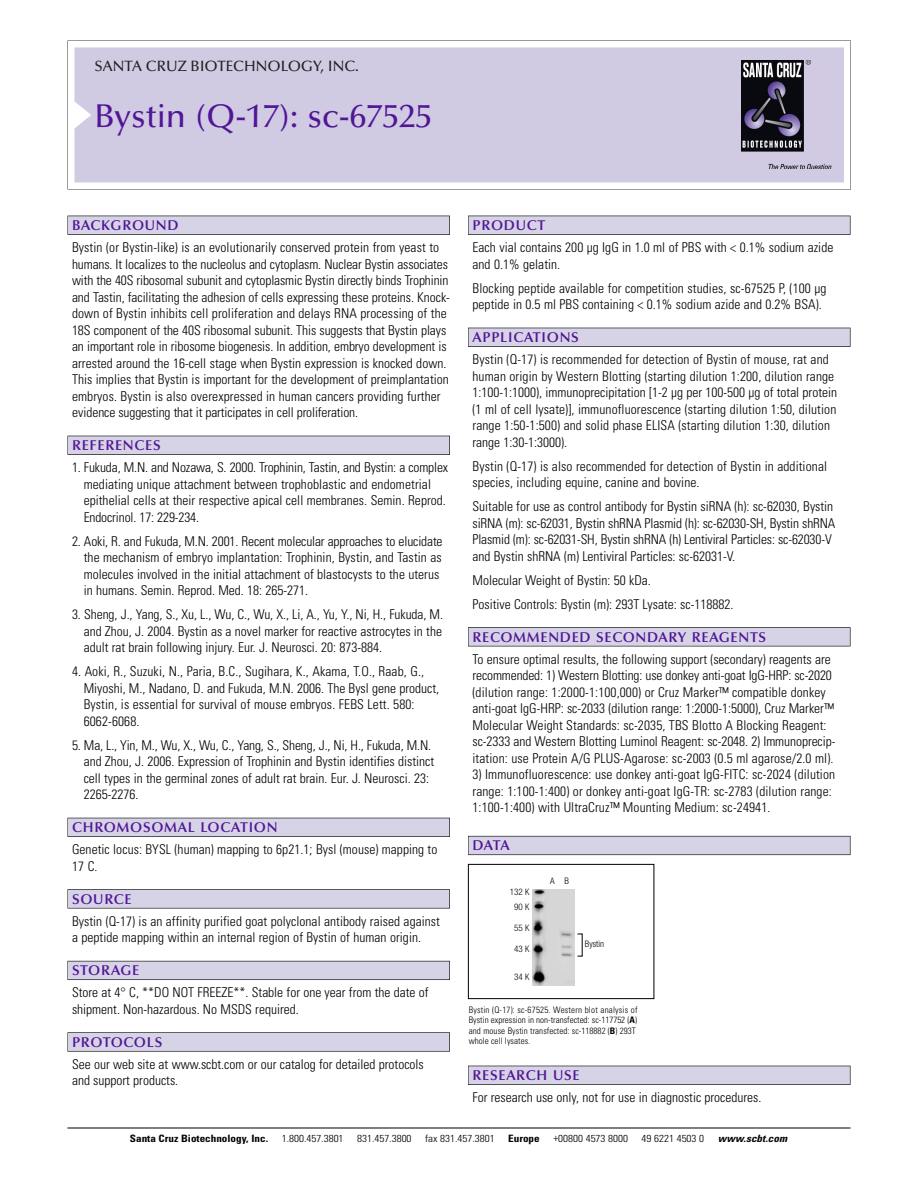
<style>
.page{position:relative;width:918px;height:1188px;background:#fff}
.page>*{position:absolute;margin:0;border:0;box-sizing:border-box;transform-origin:0 0}
.t1{font:500 33px "Optima";color:#511695}
.t2{font:500 15px "Optima";color:#231f20}
.t3{font:600 14.25px "Optima";letter-spacing:.05em;color:#511695}
.t4{font:300 condensed 13.5px/16.5px "Univers";letter-spacing:.005em;color:#000}
.t5{font:300 condensed 10.2px "Univers";color:#000;scale:1.1 1}
.t6{font:700 condensed 10.2px "Univers";color:#000;scale:1.1 1}
.t7{font:italic 700 condensed 10.2px "Univers";letter-spacing:.005em;color:#000;scale:1.1 1}
.t8{font:300 condensed 9px/10.5px "Univers";letter-spacing:.005em;color:#000}
.t9{font:300 condensed 9px/14.1px "Helvetica Neue";color:#000;text-align:center}
.s1{font-weight:700}
</style>
<div class="page">
<svg style="left:68px;top:40px;width:783px;height:149px"></svg>
<div style="left:74px;top:47px;width:770px;height:135px;background:#d1cae3"></div>
<img style="left:741px;top:60px;width:90px;height:108px">
<div style="left:68px;top:216px;width:382px;height:19px;background:#525155"></div>
<div style="left:68px;top:216px;width:381px;height:18px;background:#d7d3e7"></div>
<div style="left:68px;top:436px;width:382px;height:19px;background:#515055"></div>
<div style="left:68px;top:436px;width:381px;height:18px;background:#d7d3e7"></div>
<div style="left:68px;top:818px;width:382px;height:19px;background:#525158"></div>
<div style="left:68px;top:818px;width:381px;height:18px;background:#d7d3e7"></div>
<div style="left:68px;top:889px;width:382px;height:19px;background:#575759"></div>
<div style="left:68px;top:890px;width:381px;height:18px;background:#d7d3e7"></div>
<div style="left:68px;top:961px;width:382px;height:19px;background:#5b5a62"></div>
<div style="left:68px;top:961px;width:381px;height:18px;background:#d7d3e7"></div>
<div style="left:68px;top:1032px;width:382px;height:20px;background:#626263"></div>
<div style="left:68px;top:1033px;width:381px;height:18px;background:#d7d3e7"></div>
<div style="left:468px;top:216px;width:382px;height:19px;background:#525155"></div>
<div style="left:468px;top:216px;width:382px;height:18px;background:#d7d3e7"></div>
<div style="left:468px;top:328px;width:382px;height:19px;background:#515055"></div>
<div style="left:468px;top:328px;width:382px;height:18px;background:#d7d3e7"></div>
<div style="left:468px;top:627px;width:382px;height:19px;background:#545357"></div>
<div style="left:468px;top:628px;width:382px;height:18px;background:#d7d3e7"></div>
<div style="left:468px;top:836px;width:382px;height:19px;background:#66646e"></div>
<div style="left:468px;top:836px;width:382px;height:18px;background:#d7d3e7"></div>
<div style="left:468px;top:1066px;width:382px;height:19px;background:#515055"></div>
<div style="left:468px;top:1066px;width:382px;height:18px;background:#d7d3e7"></div>
<hr style="left:68px;top:1128px;width:782px;height:1px;background:#000">
<div style="left:468px;top:864px;width:186px;height:135px;border:1px solid #000"></div>
<img style="left:533px;top:889px;width:41px;height:96px">
<p class="t2" style="left:94px;top:61px;width:266px">SANTA CRUZ BIOTECHNOLOGY, INC.</p>
<h1 class="t1" style="left:94px;top:103px;width:339px">Bystin (Q-17): sc-67525</h1>
<p class="t3" style="left:72px;top:219px;width:108px">BACKGROUND</p>
<p class="t4" style="left:72px;top:240px;width:379px">Bystin (or Bystin-like) is an evolutionarily conserved protein from yeast to humans. It localizes to the nucleolus and cytoplasm. Nuclear Bystin associates with the 40S ribosomal subunit and cytoplasmic Bystin directly binds Trophinin and Tastin, facilitating the adhesion of cells expressing these proteins. Knock&shy;down of Bystin inhibits cell proliferation and delays RNA processing of the 18S component of the 40S ribosomal subunit. This suggests that Bystin plays an important role in ribosome biogenesis. In addition, embryo development is arrested around the 16-cell stage when Bystin expression is knocked down.<br>This implies that Bystin is important for the development of preimplantation embryos. Bystin is also overexpressed in human cancers providing further evidence suggesting that it participates in cell proliferation.</p>
<p class="t3" style="left:72px;top:440px;width:90px">REFERENCES</p>
<p class="t4" style="left:84px;top:460px;width:366px;text-indent:-12px">1. Fukuda, M.N. and Nozawa, S. 2000. Trophinin, Tastin, and Bystin: a complex mediating unique attachment between trophoblastic and endometrial epithelial cells at their respective apical cell membranes. Semin. Reprod.<br>Endocrinol. 17: 229-234.</p>
<p class="t4" style="left:84px;top:534px;width:360px;text-indent:-12px">2. Aoki, R. and Fukuda, M.N. 2001. Recent molecular approaches to elucidate the mechanism of embryo implantation: Trophinin, Bystin, and Tastin as molecules involved in the initial attachment of blastocysts to the uterus in humans. Semin. Reprod. Med. 18: 265-271.</p>
<p class="t4" style="left:84px;top:607px;width:361px;text-align:justify;text-indent:-12px">3. Sheng, J., Yang, S., Xu, L., Wu, C., Wu, X., Li, A., Yu, Y., Ni, H., Fukuda, M. and Zhou, J. 2004. Bystin as a novel marker for reactive astrocytes in the adult rat brain following injury. Eur. J. Neurosci. 20: 873-884.</p>
<p class="t4" style="left:84px;top:664px;width:357px;text-indent:-12px">4. Aoki, R., Suzuki, N., Paria, B.C., Sugihara, K., Akama, T.O., Raab, G., Miyoshi, M., Nadano, D. and Fukuda, M.N. 2006. The Bysl gene product, Bystin, is essential for survival of mouse embryos. FEBS Lett. 580:<br>6062-6068.</p>
<p class="t4" style="left:84px;top:738px;width:352px;text-indent:-12px">5. Ma, L., Yin, M., Wu, X., Wu, C., Yang, S., Sheng, J., Ni, H., Fukuda, M.N. and Zhou, J. 2006. Expression of Trophinin and Bystin identifies distinct cell types in the germinal zones of adult rat brain. Eur. J. Neurosci. 23:<br>2265-2276.</p>
<p class="t3" style="left:72px;top:822px;width:207px">CHROMOSOMAL LOCATION</p>
<p class="t4" style="left:72px;top:842px;width:367px">Genetic locus: BYSL (human) mapping to 6p21.1; Bysl (mouse) mapping to<br>17 C.</p>
<p class="t3" style="left:72px;top:893px;width:61px">SOURCE</p>
<p class="t4" style="left:72px;top:914px;width:369px">Bystin (Q-17) is an affinity purified goat polyclonal antibody raised against a peptide mapping within an internal region of Bystin of human origin.</p>
<p class="t3" style="left:72px;top:965px;width:69px">STORAGE</p>
<p class="t4" style="left:72px;top:985px;width:358px">Store at 4° C, **DO NOT FREEZE**. Stable for one year from the date of shipment. Non-hazardous. No MSDS required.</p>
<p class="t3" style="left:72px;top:1036px;width:92px">PROTOCOLS</p>
<p class="t4" style="left:72px;top:1057px;width:353px">See our web site at www.scbt.com or our catalog for detailed protocols and support products.</p>
<p class="t3" style="left:473px;top:219px;width:74px">PRODUCT</p>
<p class="t4" style="left:473px;top:240px;width:362px">Each vial contains 200 µg IgG in 1.0 ml of PBS with &lt; 0.1% sodium azide and 0.1% gelatin.</p>
<p class="t4" style="left:473px;top:281px;width:356px">Blocking peptide available for competition studies, sc-67525 P, (100 µg peptide in 0.5 ml PBS containing &lt; 0.1% sodium azide and 0.2% BSA).</p>
<p class="t3" style="left:473px;top:332px;width:108px">APPLICATIONS</p>
<p class="t4" style="left:473px;top:352px;width:366px">Bystin (Q-17) is recommended for detection of Bystin of mouse, rat and human origin by Western Blotting (starting dilution 1:200, dilution range 1:100-1:1000), immunoprecipitation [1-2 µg per 100-500 µg of total protein (1 ml of cell lysate)], immunofluorescence (starting dilution 1:50, dilution range 1:50-1:500) and solid phase ELISA (starting dilution 1:30, dilution range 1:30-1:3000).</p>
<p class="t4" style="left:473px;top:459px;width:356px">Bystin (Q-17) is also recommended for detection of Bystin in additional species, including equine, canine and bovine.</p>
<p class="t4" style="left:473px;top:499px;width:364px">Suitable for use as control antibody for Bystin siRNA (h): sc-62030, Bystin siRNA (m): sc-62031, Bystin shRNA Plasmid (h): sc-62030-SH, Bystin shRNA Plasmid (m): sc-62031-SH, Bystin shRNA (h) Lentiviral Particles: sc-62030-V and Bystin shRNA (m) Lentiviral Particles: sc-62031-V.</p>
<p class="t4" style="left:473px;top:569px;width:262px;line-height:24px">Molecular Weight of Bystin: 50 kDa.<br>Positive Controls: Bystin (m): 293T Lysate: sc-118882.</p>
<p class="t3" style="left:473px;top:631px;width:295px">RECOMMENDED SECONDARY REAGENTS</p>
<p class="t4" style="left:473px;top:652px;width:364px">To ensure optimal results, the following support (secondary) reagents are recommended: 1) Western Blotting: use donkey anti-goat IgG-HRP: sc-2020 (dilution range: 1:2000-1:100,000) or Cruz Marker™ compatible donkey anti-goat IgG-HRP: sc-2033 (dilution range: 1:2000-1:5000), Cruz Marker™ Molecular Weight Standards: sc-2035, TBS Blotto A Blocking Reagent: sc-2333 and Western Blotting Luminol Reagent: sc-2048. 2) Immunoprecip&shy;itation: use Protein A/G PLUS-Agarose: sc-2003 (0.5 ml agarose/2.0 ml).</p>
<p class="t4" style="left:473px;top:767px;width:364px">3) Immunofluorescence: use donkey anti-goat IgG-FITC: sc-2024 (dilution range: 1:100-1:400) or donkey anti-goat IgG-TR: sc-2783 (dilution range:<br>1:100-1:400) with UltraCruz™ Mounting Medium: sc-24941.</p>
<p class="t3" style="left:473px;top:840px;width:39px">DATA</p>
<p class="t9" style="left:510px;top:886px;width:21px">132 K<br>90 K</p>
<p class="t9" style="left:514px;top:922px;width:17px">55 K</p>
<p class="t9" style="left:514px;top:943px;width:17px">43 K</p>
<p class="t9" style="left:514px;top:970px;width:17px">34 K</p>
<p class="t9" style="left:550px;top:875px;width:20px">A B</p>
<p class="t9" style="left:585px;top:938px;width:21px">Bystin</p>
<p class="t8" style="left:469px;top:1005px;width:170px">Bystin (Q-17): sc-67525. Western blot analysis of Bystin expression in non-transfected: sc-117752 (<span class="s1">A</span>) and mouse Bystin transfected: sc-118882 (<span class="s1">B</span>) 293T whole cell lysates.</p>
<p class="t3" style="left:473px;top:1070px;width:109px">RESEARCH USE</p>
<p class="t4" style="left:473px;top:1090px;width:290px">For research use only, not for use in diagnostic procedures.</p>
<p class="t6" style="left:130px;top:1135px;width:127px">Santa Cruz Biotechnology, Inc.</p>
<p class="t5" style="left:282px;top:1135px;width:58px">1.800.457.3801</p>
<p class="t5" style="left:357px;top:1135px;width:51px">831.457.3800</p>
<p class="t5" style="left:425px;top:1135px;width:65px">fax 831.457.3801</p>
<p class="t6" style="left:508px;top:1135px;width:30px">Europe</p>
<p class="t5" style="left:553px;top:1135px;width:69px">+00800 4573 8000</p>
<p class="t5" style="left:642px;top:1135px;width:58px">49 6221 4503 0</p>
<p class="t7" style="left:718px;top:1135px;width:64px">www.scbt.com</p>
</div>
